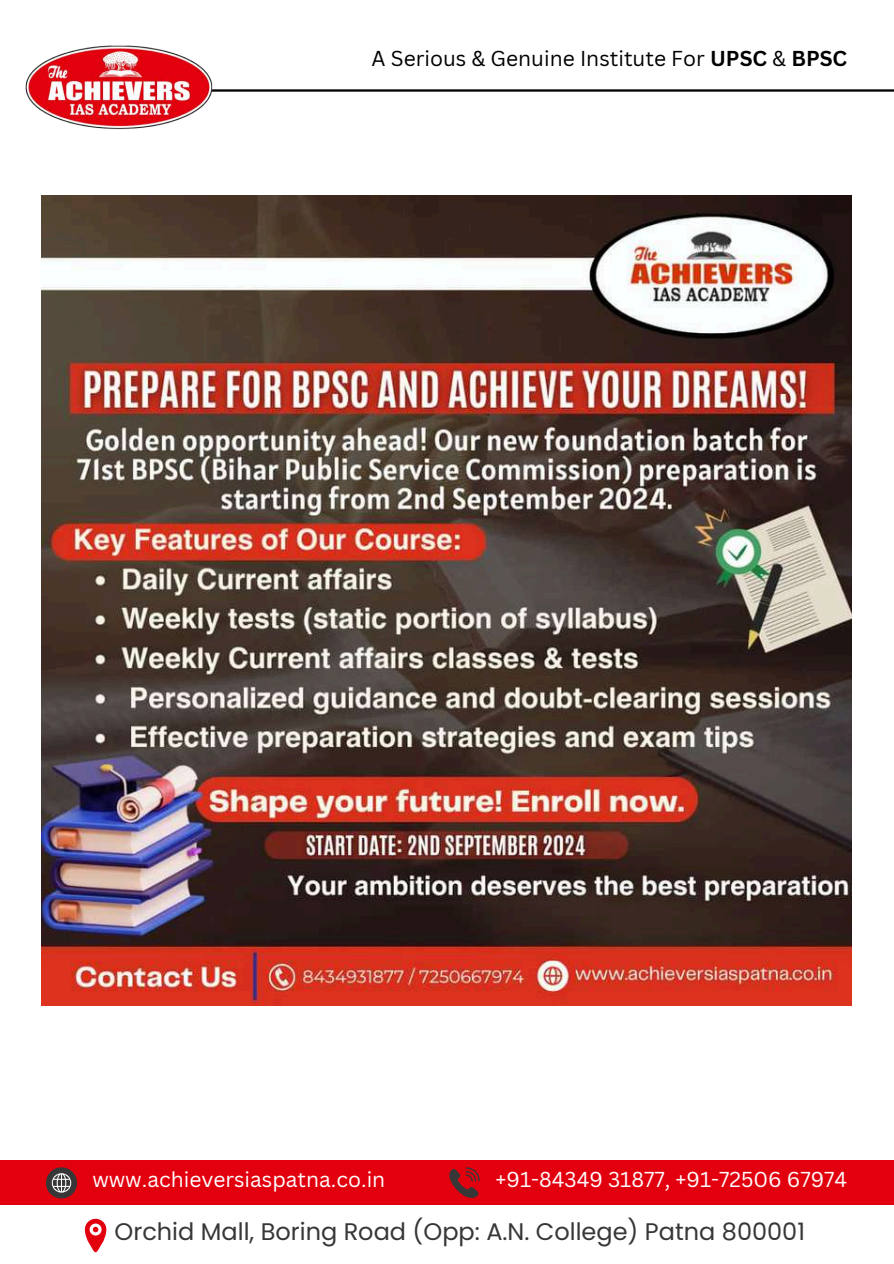
<style>
.page{position:relative;width:894px;height:1264px;background:#fff}
.page>*{position:absolute;margin:0;border:0;box-sizing:border-box;transform-origin:0 0}
.t1{font:24px "Poppins";color:#373737}
.t2{font:21px "Canva Sans";color:#fff}
.t3{font:21px "Canva Sans";color:#000}
.s1{font-weight:700}
</style>
<div class="page">
<img style="left:246px;top:89px;width:647px;height:3px">
<img style="left:25px;top:45px;width:221px;height:85px">
<div style="left:0;top:1160px;width:893px;height:45px;background:#e3000e"></div>
<svg style="left:85px;top:1218px;width:21px;height:34px"></svg>
<svg style="left:46px;top:1167px;width:31px;height:31px"></svg>
<svg style="left:449px;top:1167px;width:30px;height:31px"></svg>
<img style="left:41px;top:195px;width:810px;height:810px">
<p class="t3" style="left:371px;top:43px;width:477px">A Serious &amp; Genuine Institute For <span class="s1">UPSC</span> &amp; <span class="s1">BPSC</span></p>
<p class="t2" style="left:92px;top:1164px;width:294px">www.achieversiaspatna.co.in</p>
<p class="t2" style="left:495px;top:1164px;width:353px">+91-84349 31877, +91-72506 67974</p>
<p class="t1" style="left:114px;top:1214px;width:691px">Orchid Mall, Boring Road (Opp: A.N. College) Patna 800001</p>
</div>
